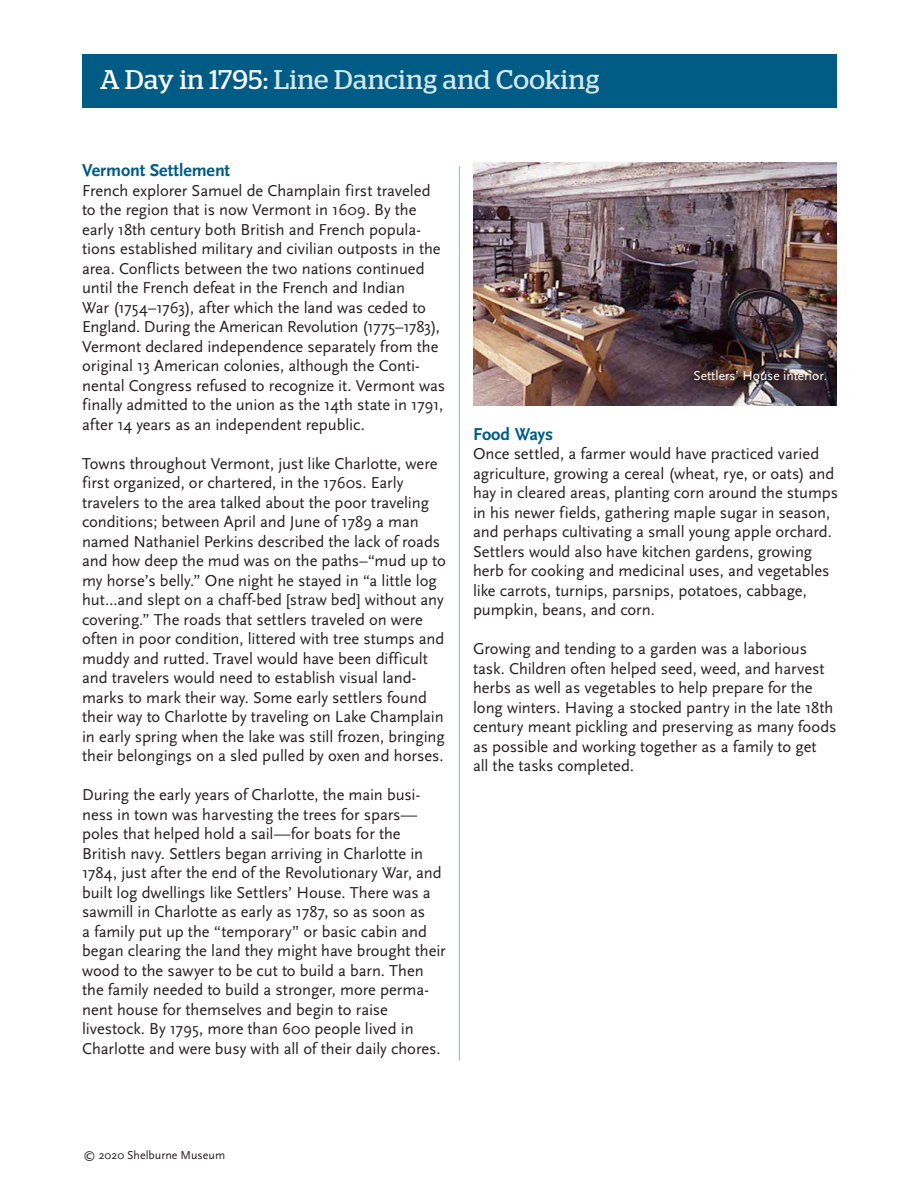
<style>
.page{position:relative;width:918px;height:1188px;background:#fff}
.page>*{position:absolute;margin:0;border:0;box-sizing:border-box;transform-origin:0 0}
.t1{font:27px "Stag";letter-spacing:.02em;color:#d4e8e8}
.t2{font:700 18px "Scala Sans";letter-spacing:-.005em;color:#005b85}
.t3{font:16.5px/19.5px "Scala Sans";letter-spacing:-.005em;color:#231f20}
.t4{font:13.5px "Scala Sans";color:#fff}
.t5{font:12px "Scala Sans";color:#231f20}
.s1{color:#fff}
</style>
<div class="page">
<hr style="left:459px;top:166px;width:1px;height:895px;background:#7dbfbf">
<div style="left:82px;top:54px;width:755px;height:54px;background:#005b85"></div>
<img style="left:473px;top:162px;width:364px;height:244px">
<p class="t1" style="left:100px;top:64px;width:501px"><span class="s1">A Day in 1795:</span> Line Dancing and Cooking</p>
<p class="t2" style="left:82px;top:161px;width:150px">Vermont Settlement</p>
<p class="t3" style="left:82px;top:181px;width:365px">French explorer Samuel de Champlain first traveled to the region that is now Vermont in 1609. By the early 18th century both British and French popula&shy;tions established military and civilian outposts in the area. Conflicts between the two nations continued until the French defeat in the French and Indian<br>War (1754–1763), after which the land was ceded to England. During the American Revolution (1775–1783), Vermont declared independence separately from the original 13 American colonies, although the Conti&shy;nental Congress refused to recognize it. Vermont was finally admitted to the union as the 14th state in 1791, after 14 years as an independent republic.</p>
<p class="t3" style="left:82px;top:454px;width:365px">Towns throughout Vermont, just like Charlotte, were first organized, or chartered, in the 1760s. Early travelers to the area talked about the poor traveling conditions; between April and June of 1789 a man named Nathaniel Perkins described the lack of roads and how deep the mud was on the paths–“mud up to my horse’s belly.” One night he stayed in “a little log hut…and slept on a chaff-bed [straw bed] without any covering.” The roads that settlers traveled on were often in poor condition, littered with tree stumps and muddy and rutted. Travel would have been difficult and travelers would need to establish visual land&shy;marks to mark their way. Some early settlers found their way to Charlotte by traveling on Lake Champlain in early spring when the lake was still frozen, bringing their belongings on a sled pulled by oxen and horses.</p>
<p class="t3" style="left:82px;top:786px;width:340px">During the early years of Charlotte, the main busi&shy;ness in town was harvesting the trees for spars— poles that helped hold a sail—for boats for the</p>
<p class="t3" style="left:82px;top:844px;width:365px">British navy. Settlers began arriving in Charlotte in 1784, just after the end of the Revolutionary War, and built log dwellings like Settlers’ House. There was a sawmill in Charlotte as early as 1787, so as soon as<br>a family put up the “temporary” or basic cabin and began clearing the land they might have brought their wood to the sawyer to be cut to build a barn. Then the family needed to build a stronger, more perma&shy;nent house for themselves and begin to raise</p>
<p class="t3" style="left:82px;top:1020px;width:333px">livestock. By 1795, more than 600 people lived in</p>
<p class="t3" style="left:82px;top:1039px;width:360px">Charlotte and were busy with all of their daily chores.</p>
<p class="t4" style="left:694px;top:368px;width:135px">Settlers’ House interior.</p>
<p class="t2" style="left:473px;top:424px;width:82px">Food Ways</p>
<p class="t3" style="left:473px;top:445px;width:367px">Once settled, a farmer would have practiced varied agriculture, growing a cereal (wheat, rye, or oats) and hay in cleared areas, planting corn around the stumps in his newer fields, gathering maple sugar in season, and perhaps cultivating a small young apple orchard.<br>Settlers would also have kitchen gardens, growing herb for cooking and medicinal uses, and vegetables like carrots, turnips, parsnips, potatoes, cabbage, pumpkin, beans, and corn.</p>
<p class="t3" style="left:473px;top:640px;width:365px">Growing and tending to a garden was a laborious task. Children often helped seed, weed, and harvest herbs as well as vegetables to help prepare for the long winters. Having a stocked pantry in the late 18th century meant pickling and preserving as many foods as possible and working together as a family to get</p>
<p class="t3" style="left:473px;top:757px;width:162px">all the tasks completed.</p>
<p class="t5" style="left:84px;top:1149px;width:143px">© 2020 Shelburne Museum</p>
</div>
